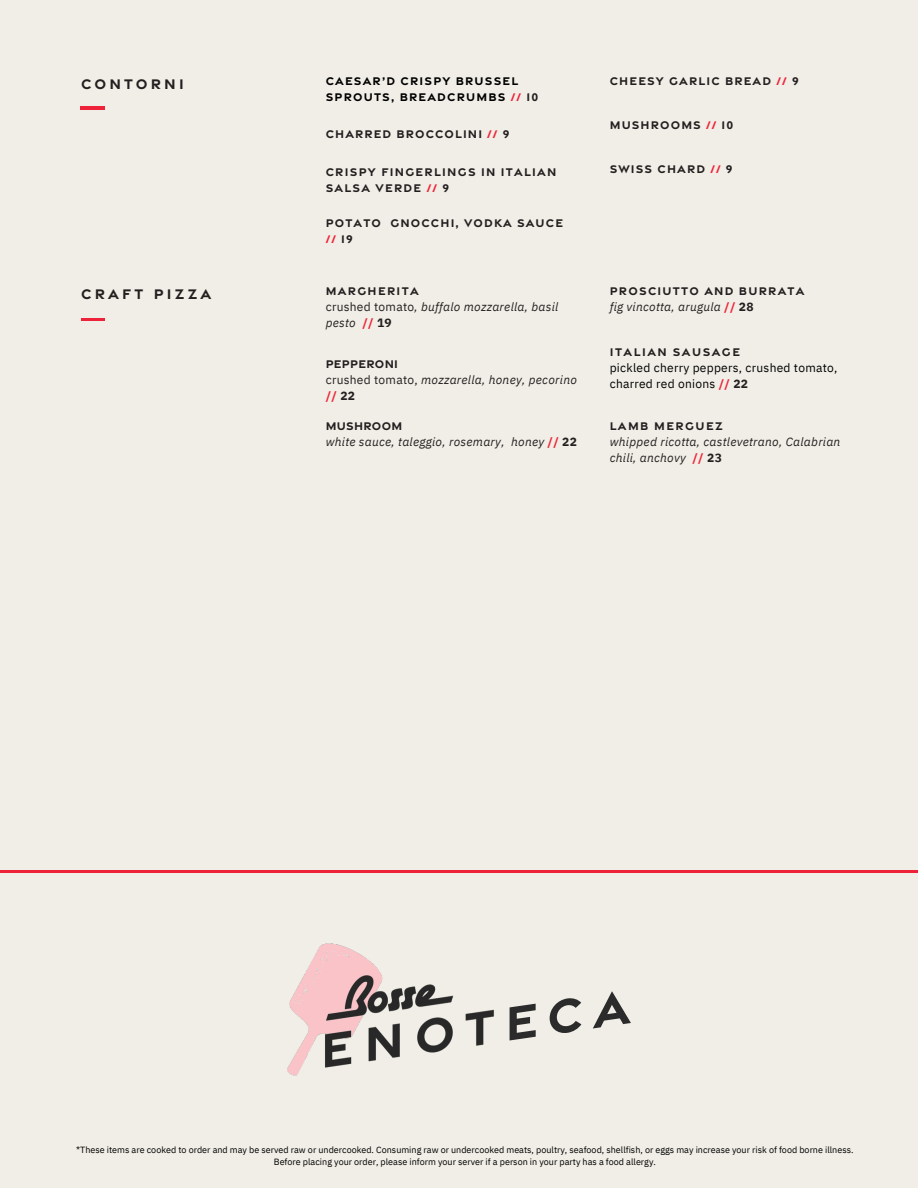
<style>
.page{position:relative;width:918px;height:1188px;background:#f0eee6}
.page>*{position:absolute;margin:0;border:0;box-sizing:border-box;transform-origin:0 0}
.t1{font:700 15px "Gravesend Sans";letter-spacing:.215em;color:#231f20}
.t2{font:italic 12px/16px "IBM Plex Sans";letter-spacing:.02em;color:#231f20}
.t3{font:700 12px/16px "Gravesend Sans";letter-spacing:.095em;color:#231f20}
.t4{font:12px/16px "IBM Plex Sans";letter-spacing:.02em;color:#000}
.t5{font:700 12px/16px "Gravesend Sans";letter-spacing:.1em;color:#000}
.t6{font:9px/12px "IBM Plex Sans";color:#000;text-align:center}
.s1{color:#ee2238}
.s2{color:#231f20}
.s3{font-family:"Gravesend Sans";font-weight:700;font-style:normal}
.s4{font-style:normal}
.s5{font-weight:700;font-style:normal;color:#ee2238}
.s6{font-weight:700;font-style:normal}
.s7{font-family:"IBM Plex Sans";font-weight:400;font-style:italic}
.s8{font-family:"IBM Plex Sans";color:#ee2238}
.s9{font-family:"IBM Plex Sans"}
.s10{font-family:"Gravesend Sans";font-weight:700;color:#231f20}
.s11{font-weight:700;color:#ee2238}
.s12{font-weight:700;color:#231f20}
</style>
<div class="page">
<hr style="left:81px;top:106px;width:24px;height:3px;background:#ee2238">
<hr style="left:81px;top:318px;width:24px;height:3px;background:#ee2238">
<img style="left:287px;top:943px;width:207px;height:133px">
<hr style="left:0;top:870px;width:918px;height:3px;background:#ee2238">
<svg style="left:510px;top:1004px;width:26px;height:36px"></svg>
<svg style="left:550px;top:998px;width:31px;height:35px"></svg>
<svg style="left:593px;top:991px;width:38px;height:37px"></svg>
<h1 class="t1" style="left:81px;top:72px;width:104px">CONTORNI</h1>
<h2 class="t5" style="left:326px;top:72px;width:214px">CAESAR’D CRISPY BRUSSEL<br>SPROUTS, BREADCRUMBS <span class="s1">//</span> <span class="s2">10</span></h2>
<h2 class="t3" style="left:326px;top:126px;width:185px">CHARRED BROCCOLINI <span class="s1">//</span> 9</h2>
<h2 class="t3" style="left:326px;top:164px;width:232px">CRISPY FINGERLINGS IN ITALIAN<br>SALSA VERDE <span class="s1">//</span> 9</h2>
<h2 class="t3" style="left:326px;top:215px;width:239px">POTATO GNOCCHI, VODKA SAUCE <span class="s1">//</span> 19</h2>
<h2 class="t1" style="left:81px;top:282px;width:132px">CRAFT PIZZA</h2>
<h2 class="t2" style="left:326px;top:282px;width:234px"><span class="s3">MARGHERITA<br></span><span class="s4">crushed tomato</span>, buffalo mozzarella, basil pesto <span class="s5">//</span> <span class="s6">19</span></h2>
<p class="t2" style="left:326px;top:356px;width:253px"><span class="s3">PEPPERONI<br></span><span class="s4">crushed tomato,</span> mozzarella, honey, pecorino <span class="s5">//</span> <span class="s6">22</span></p>
<p class="t2" style="left:326px;top:418px;width:253px"><span class="s3">MUSHROOM<br></span>white sauce, taleggio, rosemary, honey <span class="s5">//</span> <span class="s6">22</span></p>
<h3 class="t3" style="left:610px;top:72px;width:191px">CHEESY GARLIC BREAD <span class="s1">//</span> 9</h3>
<h3 class="t3" style="left:610px;top:116px;width:125px">MUSHROOMS <span class="s1">//</span> 10</h3>
<h3 class="t3" style="left:610px;top:160px;width:124px">SWISS CHARD <span class="s1">//</span> 9</h3>
<h3 class="t3" style="left:610px;top:282px;width:196px">PROSCIUTTO AND BURRATA <span class="s7">fig vincotta, arugula</span> <span class="s8">//</span> <span class="s9">28</span></h3>
<h2 class="t4" style="left:610px;top:344px;width:229px"><span class="s10">ITALIAN SAUSAGE<br></span>pickled cherry peppers, crushed tomato, charred red onions <span class="s11">//</span> <span class="s12">22</span></h2>
<h3 class="t2" style="left:610px;top:418px;width:232px"><span class="s3">LAMB MERGUEZ<br></span>whipped ricotta, castlevetrano, Calabrian chili, anchovy <span class="s5">//</span> <span class="s6">23</span></h3>
<p class="t6" style="left:76px;top:1144px;width:779px">*These items are cooked to order and may be served raw or undercooked. Consuming raw or undercooked meats, poultry, seafood, shellfish, or eggs may increase your risk of food borne illness.<br>Before placing your order, please inform your server if a person in your party has a food allergy.</p>
</div>
